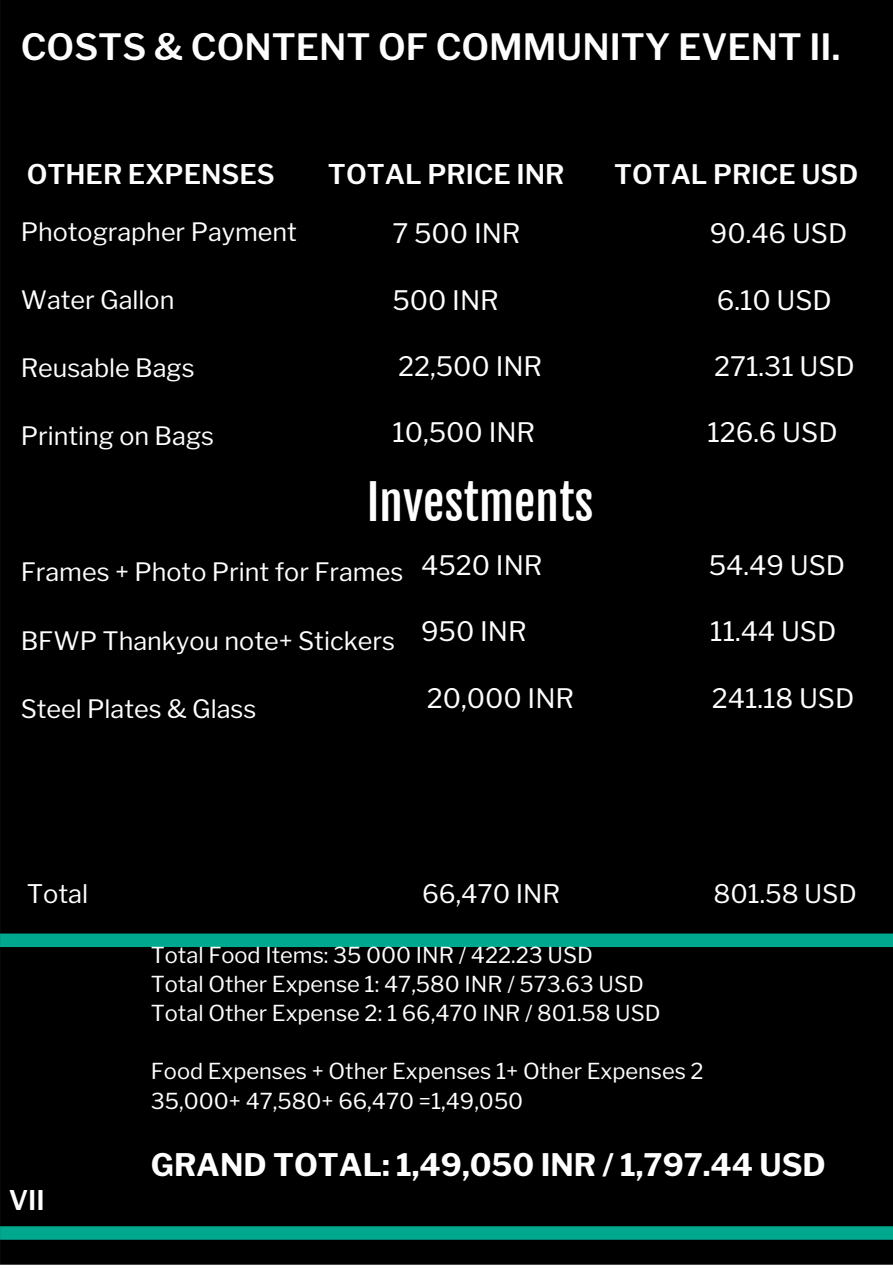
<style>
.page{position:relative;width:893px;height:1268px;background:#fff}
.page>*{position:absolute;margin:0;border:0;box-sizing:border-box;transform-origin:0 0}
.t1{font:47.25px "Fjalla One";color:#fefefe}
.t2{font:600 36px "Libre Franklin";color:#fefefe}
.t3{font:700 30.9px "Libre Franklin";color:#fefefe}
.t4{font:600 27px "Libre Franklin";color:#fefefe}
.t5{font:26.7px "Libre Franklin";color:#fefefe}
.t6{font:600 26.7px "Libre Franklin";color:#fefefe}
.t7{font:25.5px "Libre Franklin";color:#fefefe}
.t8{font:25.2px "Libre Franklin";color:#fefefe}
.t9{font:21.9px "Libre Franklin";color:#fefefe}
</style>
<div class="page">
<div style="left:0;top:0;width:892px;height:1265px;background:#000"></div>
<svg style="left:0;top:934px;width:892px;height:306px"></svg>
<p class="t2" style="left:21px;top:25px;width:820px">COSTS &amp; CONTENT OF COMMUNITY EVENT II.</p>
<p class="t4" style="left:27px;top:158px;width:249px">OTHER EXPENSES</p>
<p class="t4" style="left:328px;top:158px;width:238px">TOTAL PRICE INR</p>
<p class="t6" style="left:614px;top:158px;width:245px">TOTAL PRICE USD</p>
<p class="t8" style="left:21px;top:216px;width:278px">Photographer Payment</p>
<p class="t5" style="left:392px;top:217px;width:130px">7 500 INR</p>
<p class="t5" style="left:709px;top:217px;width:139px">90.46 USD</p>
<p class="t8" style="left:21px;top:285px;width:155px">Water Gallon</p>
<p class="t5" style="left:392px;top:284px;width:108px">500 INR</p>
<p class="t5" style="left:716px;top:284px;width:116px">6.10 USD</p>
<p class="t8" style="left:21px;top:353px;width:175px">Reusable Bags</p>
<p class="t5" style="left:398px;top:350px;width:145px">22,500 INR</p>
<p class="t5" style="left:714px;top:350px;width:142px">271.31 USD</p>
<p class="t8" style="left:21px;top:421px;width:195px">Printing on Bags</p>
<p class="t5" style="left:392px;top:416px;width:144px">10,500 INR</p>
<p class="t5" style="left:707px;top:416px;width:132px">126.6 USD</p>
<p class="t1" style="left:366px;top:474px;width:228px">Investments</p>
<p class="t8" style="left:21px;top:557px;width:384px">Frames + Photo Print for Frames</p>
<p class="t8" style="left:21px;top:625px;width:375px">BFWP Thankyou note+ Stickers</p>
<p class="t8" style="left:21px;top:693px;width:237px">Steel Plates &amp; Glass</p>
<p class="t5" style="left:421px;top:549px;width:123px">4520 INR</p>
<p class="t5" style="left:708px;top:549px;width:138px">54.49 USD</p>
<p class="t5" style="left:421px;top:615px;width:107px">950 INR</p>
<p class="t5" style="left:710px;top:615px;width:127px">11.44 USD</p>
<p class="t5" style="left:426px;top:682px;width:149px">20,000 INR</p>
<p class="t5" style="left:711px;top:682px;width:144px">241.18 USD</p>
<p class="t7" style="left:27px;top:878px;width:63px">Total</p>
<p class="t7" style="left:422px;top:878px;width:140px">66,470 INR</p>
<p class="t7" style="left:713px;top:878px;width:145px">801.58 USD</p>
<p class="t9" style="left:151px;top:941px;width:443px">Total Food Items: 35 000 INR / 422.23 USD</p>
<p class="t9" style="left:151px;top:971px;width:494px">Total Other Expense 1: 47,580 INR / 573.63 USD</p>
<p class="t9" style="left:151px;top:1000px;width:511px">Total Other Expense 2: 1 66,470 INR / 801.58 USD</p>
<p class="t9" style="left:151px;top:1058px;width:554px">Food Expenses + Other Expenses 1+ Other Expenses 2</p>
<p class="t9" style="left:151px;top:1087px;width:374px">35,000+ 47,580+ 66,470 =1,49,050</p>
<p class="t4" style="left:9px;top:1184px;width:38px">VII</p>
<p class="t3" style="left:151px;top:1146px;width:676px">GRAND TOTAL: 1,49,050 INR / 1,797.44 USD</p>
</div>
